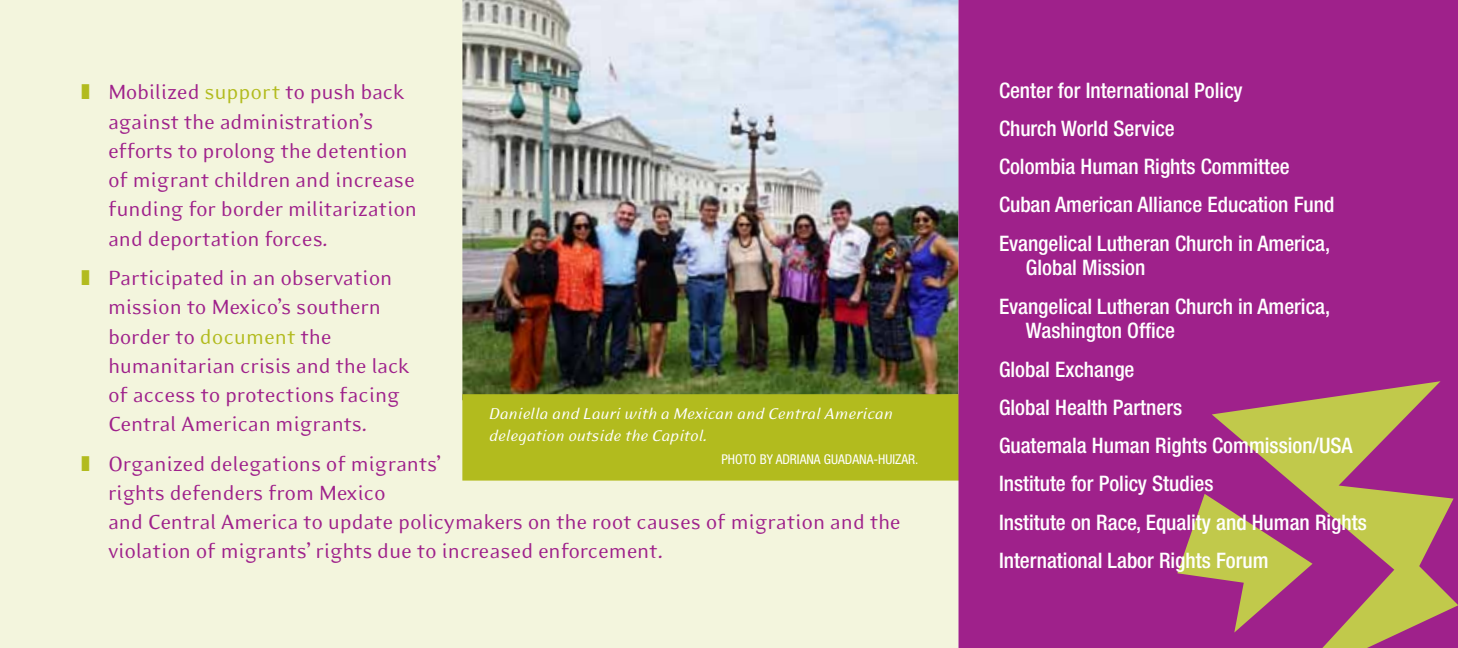
<style>
.page{position:relative;width:1458px;height:648px;background:#fff}
.page>*{position:absolute;margin:0;border:0;box-sizing:border-box;transform-origin:0 0}
.t1{font:23.62px/29.2px "Eidetic Modern";letter-spacing:-.01em;color:#9f218b}
.t2{font:500 condensed 21.38px/38.2px "Helvetica Neue";color:#fff}
.t3{font:italic 18px/21.6px "Eidetic Modern";letter-spacing:-.01em;color:#fff}
.t4{font:condensed 13.5px "Helvetica Neue";color:#fff}
.s1{color:#b2bb1e}
</style>
<div class="page">
<div style="left:0;top:0;width:958px;height:648px;background:#f3f5dd"></div>
<img style="left:462px;top:0;width:496px;height:394px">
<div style="left:462px;top:394px;width:510px;height:87px;background:#b2bb1e;border:2px solid #b2bb1e"></div>
<div style="left:958px;top:0;width:500px;height:648px;background:#9f218b"></div>
<svg style="left:1212px;top:381px;width:246px;height:267px;background:#ae706c"></svg>
<svg style="left:1177px;top:494px;width:136px;height:139px;background:#ad6670"></svg>
<p class="t1" style="left:108px;top:78px;width:311px;text-indent:-27px"><span class="s1">❚</span> Mobilized <span class="s1">support</span> to push back against the administration’s efforts to prolong the detention of migrant children and increase funding for border militarization and deportation forces.</p>
<p class="t1" style="left:108px;top:263px;width:303px;text-indent:-27px"><span class="s1">❚</span> Participated in an observation mission to Mexico’s southern border to <span class="s1">document</span> the humanitarian crisis and the lack of access to protections facing<br>Central American migrants.</p>
<p class="t1" style="left:108px;top:449px;width:794px;text-indent:-27px"><span class="s1">❚</span> Organized delegations of migrants’<br>rights defenders from Mexico<br>and Central America to update policymakers on the root causes of migration and the violation of migrants’ rights due to increased enforcement.</p>
<p class="t3" style="left:489px;top:403px;width:406px">Daniella and Lauri with a Mexican and Central American delegation outside the Capitol.</p>
<p class="t4" style="left:721px;top:451px;width:15px">PHOTO</p>
<p class="t4" style="left:760px;top:451px;width:160px">BY ADRIANA GUADANA-HUIZAR.</p>
<p class="t2" style="left:999px;top:71px;width:337px">Center for International Policy<br>Church World Service<br>Colombia Human Rights Committee Cuban American Alliance Education Fund Evangelical Lutheran Church in America,</p>
<p class="t2" style="left:999px;top:248px;width:333px;text-indent:27px">Global Mission<br>Evangelical Lutheran Church in America,</p>
<p class="t2" style="left:999px;top:311px;width:369px;text-indent:27px">Washington Office<br>Global Exchange<br>Global Health Partners<br>Guatemala Human Rights Commission/USA<br>Institute for Policy Studies<br>Institute on Race, Equality and Human Rights<br>International Labor Rights Forum</p>
</div>
